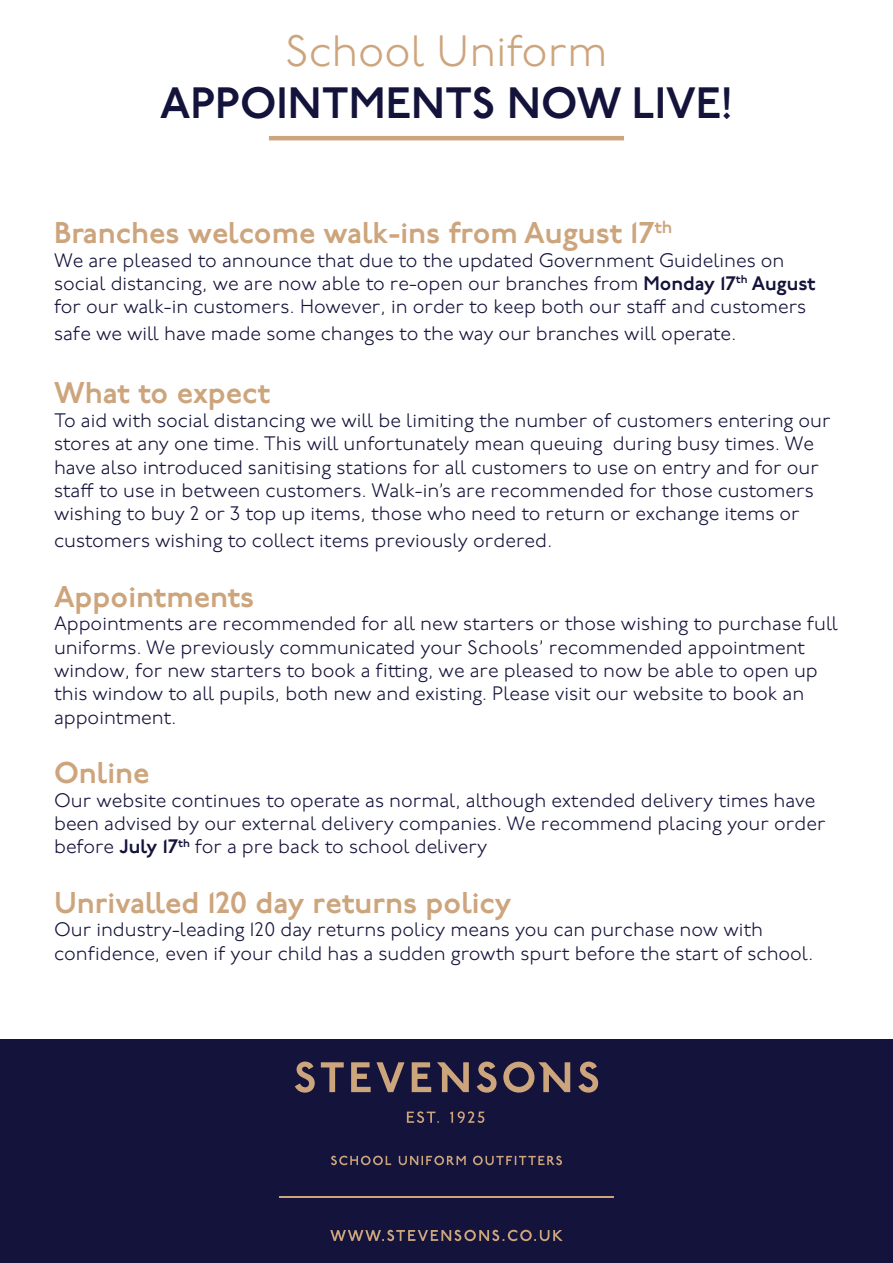
<style>
.page{position:relative;width:893px;height:1263px;background:#fff}
.page>*{position:absolute;margin:0;border:0;box-sizing:border-box;transform-origin:0 0}
.t1{font:43.8px "P22 Underground Dm P";color:#14133b}
.t2{font:300 43.8px "P22 Underground";color:#cda57d}
.t3{font:600 30px "P22 Underground";color:#cda57d}
.t4{font:300 19.5px/23.4px "P22 Underground";color:#14133b}
.s1{font-weight:600}
</style>
<div class="page">
<div style="left:0;top:1040px;width:893px;height:223px;background:#14133b"></div>
<hr style="left:269px;top:136px;width:355px;height:4px;background:#cda57d">
<svg style="left:295px;top:1061px;width:20px;height:32px"></svg>
<svg style="left:321px;top:1062px;width:23px;height:30px"></svg>
<svg style="left:351px;top:1062px;width:53px;height:30px"></svg>
<svg style="left:412px;top:1062px;width:19px;height:30px"></svg>
<svg style="left:477px;top:1061px;width:20px;height:32px"></svg>
<svg style="left:578px;top:1061px;width:20px;height:32px"></svg>
<svg style="left:503px;top:1062px;width:67px;height:30px"></svg>
<svg style="left:437px;top:1062px;width:32px;height:30px"></svg>
<svg style="left:407px;top:1111px;width:32px;height:12px"></svg>
<svg style="left:450px;top:1111px;width:35px;height:12px"></svg>
<hr style="left:279px;top:1197px;width:335px;height:1px;background:#cda57d">
<svg style="left:331px;top:1156px;width:60px;height:9px"></svg>
<svg style="left:399px;top:1156px;width:67px;height:9px"></svg>
<svg style="left:473px;top:1156px;width:89px;height:9px"></svg>
<svg style="left:330px;top:1230px;width:233px;height:11px"></svg>
<h1 class="t2" style="left:285px;top:26px;width:324px">School Uniform</h1>
<h1 class="t1" style="left:160px;top:79px;width:574px">APPOINTMENTS NOW LIVE!</h1>
<h2 class="t3" style="left:54px;top:216px;width:620px">Branches welcome walk-ins from August 17<sup>th</sup></h2>
<p class="t4" style="left:54px;top:249px;width:763px">We are pleased to announce that due to the updated Government Guidelines on social distancing, we are now able to re-open our branches from <span class="s1">Monday 17</span><sup>th</sup> <span class="s1">August </span>for our walk-in customers. However, in order to keep both our staff and customers</p>
<p class="t4" style="left:54px;top:323px;width:684px">safe we will have made some changes to the way our branches will operate.</p>
<h2 class="t3" style="left:54px;top:376px;width:218px">What to expect</h2>
<p class="t4" style="left:54px;top:409px;width:778px">To aid with social distancing we will be limiting the number of customers entering our stores at any one time. This will unfortunately mean queuing during busy times. We have also introduced sanitising stations for all customers to use on entry and for our staff to use in between customers. Walk-in’s are recommended for those customers wishing to buy 2 or 3 top up items, those who need to return or exchange items or</p>
<p class="t4" style="left:54px;top:530px;width:500px">customers wishing to collect items previously ordered.</p>
<h2 class="t3" style="left:54px;top:580px;width:202px">Appointments</h2>
<p class="t4" style="left:54px;top:613px;width:785px">Appointments are recommended for all new starters or those wishing to purchase full uniforms. We previously communicated your Schools’ recommended appointment window, for new starters to book a fitting, we are pleased to now be able to open up this window to all pupils, both new and existing. Please visit our website to book an appointment.</p>
<h2 class="t3" style="left:54px;top:756px;width:97px">Online</h2>
<p class="t4" style="left:54px;top:789px;width:773px">Our website continues to operate as normal, although extended delivery times have been advised by our external delivery companies. We recommend placing your order before <span class="s1">July 17</span><sup>th</sup> for a pre back to school delivery</p>
<h2 class="t3" style="left:54px;top:886px;width:459px">Unrivalled 120 day returns policy</h2>
<p class="t4" style="left:54px;top:919px;width:761px">Our industry-leading 120 day returns policy means you can purchase now with confidence, even if your child has a sudden growth spurt before the start of school.</p>
</div>
